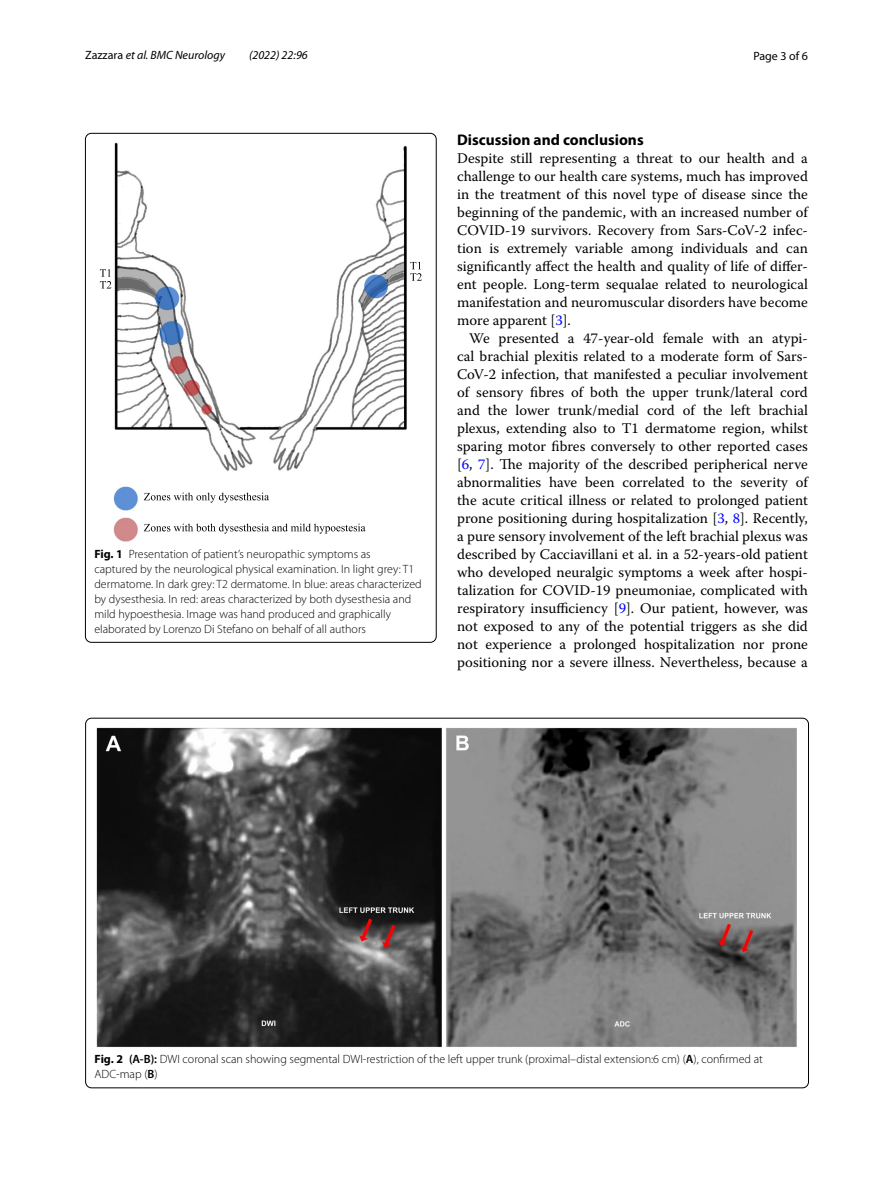
<style>
.page{position:relative;width:893px;height:1187px;background:#fff}
.page>*{position:absolute;margin:0;border:0;box-sizing:border-box;transform-origin:0 0}
.t1{font:700 15.45px "Myriad Pro";color:#000}
.t2{font:14.7px/18px "Warnock Pro";color:#000;text-align:justify}
.t3{font:300 12px/15px "Myriad Pro";color:#000}
.t4{font:italic 12px "Myriad Pro";color:#000}
.t5{font:12px "Myriad Pro";color:#000}
.s1{font-style:normal}
.s2{font-weight:700}
.s3{color:#00f}
.s4{font-weight:600}
</style>
<div class="page">
<img style="left:114px;top:142px;width:293px;height:400px">
<svg style="left:144px;top:492px;width:125px;height:10px"></svg>
<svg style="left:144px;top:523px;width:221px;height:10px"></svg>
<svg style="left:100px;top:269px;width:11px;height:19px"></svg>
<svg style="left:410px;top:262px;width:12px;height:19px"></svg>
<img style="left:97px;top:727px;width:700px;height:320px">
<p class="t4" style="left:85px;top:48px;width:141px"><span class="s1">Zazzara</span> et al. BMC Neurology</p>
<p class="t4" style="left:249px;top:48px;width:60px">(2022) 22:96</p>
<p class="t5" style="left:753px;top:48px;width:56px">Page 3 of 6</p>
<p class="t3" style="left:94px;top:546px;width:329px"><span class="s2">Fig. 1</span> Presentation of patient’s neuropathic symptoms as<br>captured by the neurological physical examination. In light grey: T1 dermatome. In dark grey: T2 dermatome. In blue: areas characterized by dysesthesia. In red: areas characterized by both dysesthesia and mild hypoesthesia. Image was hand produced and graphically elaborated by Lorenzo Di Stefano on behalf of all authors</p>
<p class="t1" style="left:457px;top:129px;width:188px">Discussion and conclusions</p>
<p class="t2" style="left:457px;top:148px;width:352px">Despite still representing a threat to our health and a challenge to our health care systems, much has improved in the treatment of this novel type of disease since the beginning of the pandemic, with an increased number of COVID-19 survivors. Recovery from Sars-CoV-2 infec&shy;tion is extremely variable among individuals and can significantly affect the health and quality of life of differ&shy;ent people. Long-term sequalae related to neurological manifestation and neuromuscular disorders have become more apparent [<span class="s3">3</span>].</p>
<p class="t2" style="left:457px;top:328px;width:352px;text-indent:12px">We presented a 47-year-old female with an atypi&shy;cal brachial plexitis related to a moderate form of Sars-CoV-2 infection, that manifested a peculiar involvement of sensory fibres of both the upper trunk/lateral cord and the lower trunk/medial cord of the left brachial plexus, extending also to T1 dermatome region, whilst sparing motor fibres conversely to other reported cases [<span class="s3">6</span>, <span class="s3">7</span>]. The majority of the described peripherical nerve abnormalities have been correlated to the severity of the acute critical illness or related to prolonged patient prone positioning during hospitalization [<span class="s3">3</span>, <span class="s3">8</span>]. Recently, a pure sensory involvement of the left brachial plexus was described by Cacciavillani et al. in a 52-years-old patient who developed neuralgic symptoms a week after hospi&shy;talization for COVID-19 pneumoniae, complicated with respiratory insufficiency [<span class="s3">9</span>]. Our patient, however, was not exposed to any of the potential triggers as she did not experience a prolonged hospitalization nor prone positioning nor a severe illness. Nevertheless, because a</p>
<p class="t3" style="left:95px;top:1051px;width:670px"><span class="s2">Fig. 2</span> <span class="s4">(A-B):</span> DWI coronal scan showing segmental DWI-restriction of the left upper trunk (proximal–distal extension:6 cm) (<span class="s4">A</span>), confirmed at<br>ADC-map (<span class="s4">B</span>)</p>
</div>
